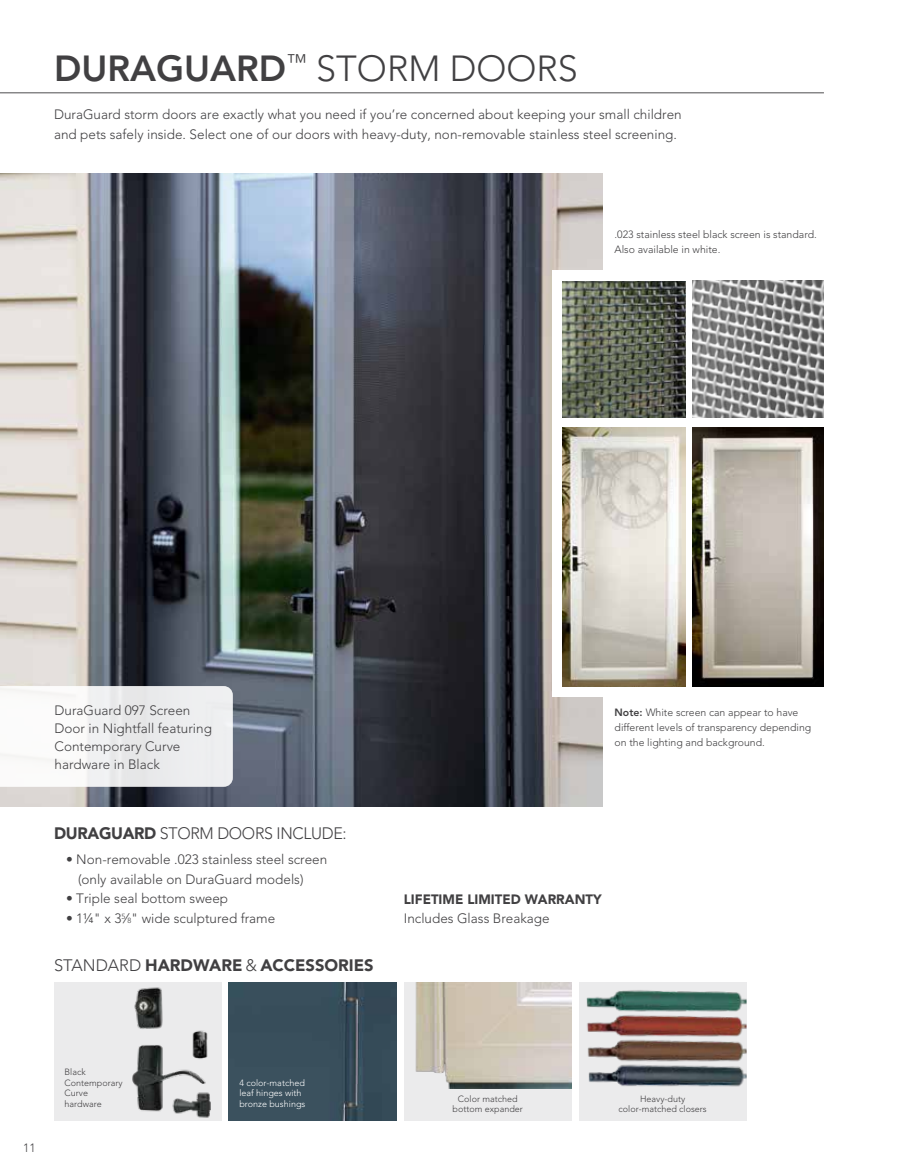
<style>
.page{position:relative;width:905px;height:1175px;background:#fff}
.page>*{position:absolute;margin:0;border:0;box-sizing:border-box;transform-origin:0 0}
.t1{font:300 36px "Avenir LT Std";color:#414042}
.t2{font:900 16.5px "Avenir LT Std";color:#414042}
.t3{font:300 16.5px "Avenir LT Std";letter-spacing:-.02em;color:#414042}
.t4{font:300 13.5px/18px "Avenir LT Std";color:#414042}
.t5{font:900 13.5px "Avenir LT Std";color:#414042}
.t6{font:300 12px "Avenir LT Std";color:#414042}
.t7{font:300 10.5px/15px "Avenir LT Std";color:#414042}
.t8{font:300 9px/10.5px "Avenir LT Std";color:#414042;text-align:center}
.t9{font:300 9px/10.5px "Avenir LT Std";color:#fff}
.s1{font-weight:800}
.s2{font-weight:900}
.s3{font-size:7.35px}
.s4{font-weight:300}
</style>
<div class="page">
<img style="left:0;top:174px;width:602px;height:632px">
<div style="left:54px;top:982px;width:168px;height:139px;background:#ebebec"></div>
<img style="left:132px;top:987px;width:79px;height:131px">
<div style="left:404px;top:982px;width:167px;height:138px;background:#ebebec"></div>
<img style="left:415px;top:982px;width:156px;height:106px">
<img style="left:229px;top:982px;width:168px;height:138px">
<div style="left:578px;top:982px;width:168px;height:138px;background:#ebebec"></div>
<img style="left:578px;top:982px;width:168px;height:117px">
<div style="left:552px;top:271px;width:56px;height:426px;background:#fff"></div>
<hr style="left:0;top:92px;width:824px;height:1px;background:#414042">
<img style="left:692px;top:427px;width:132px;height:259px">
<img style="left:562px;top:281px;width:123px;height:137px">
<img style="left:692px;top:281px;width:132px;height:136px">
<img style="left:562px;top:428px;width:123px;height:259px">
<svg style="left:0;top:686px;width:233px;height:101px"></svg>
<h1 class="t1" style="left:54px;top:48px;width:525px"><span class="s1">DURAGUARD</span><sup>™</sup> STORM DOORS</h1>
<p class="t4" style="left:54px;top:105px;width:629px;line-height:19.5px">DuraGuard storm doors are exactly what you need if you’re concerned about keeping your small children and pets safely inside. Select one of our doors with heavy-duty, non-removable stainless steel screening.</p>
<p class="t7" style="left:614px;top:227px;width:204px">.023 stainless steel black screen is standard.<br>Also available in white.</p>
<p class="t4" style="left:55px;top:701px;width:159px">DuraGuard 097 Screen<br>Door in Nightfall featuring<br>Contemporary Curve hardware in Black</p>
<p class="t3" style="left:54px;top:823px;width:294px"><span class="s2">DURAGUARD</span> STORM DOORS INCLUDE:</p>
<p class="t4" style="left:78px;top:850px;width:251px;line-height:19.5px;text-indent:-12px">• Non-removable .023 stainless steel screen (only available on DuraGuard models)</p>
<p class="t4" style="left:66px;top:890px;width:164px">• Triple seal bottom sweep</p>
<p class="t4" style="left:66px;top:909px;width:211px">• 1¼" x 3<sup>5</sup>⁄<span class="s3">8</span>" wide sculptured frame</p>
<p class="t2" style="left:54px;top:954px;width:321px"><span class="s4">STANDARD</span> HARDWARE <span class="s4">&amp;</span> ACCESSORIES</p>
<p class="t7" style="left:614px;top:705px;width:198px"><span class="s1">Note:</span> White screen can appear to have different levels of transparency depending on the lighting and background.</p>
<p class="t5" style="left:404px;top:890px;width:199px">LIFETIME LIMITED WARRANTY</p>
<p class="t4" style="left:404px;top:909px;width:147px">Includes Glass Breakage</p>
<p class="t6" style="left:23px;top:1140px;width:14px">11</p>
<p class="t8" style="left:64px;top:1066px;width:60px;text-align:left">Black<br>Contemporary<br>Curve hardware</p>
<p class="t9" style="left:239px;top:1077px;width:67px">4 color-matched leaf hinges with bronze bushings</p>
<p class="t8" style="left:452px;top:1093px;width:72px">Color matched bottom expander</p>
<p class="t8" style="left:618px;top:1093px;width:90px">Heavy-duty color-matched closers</p>
</div>
